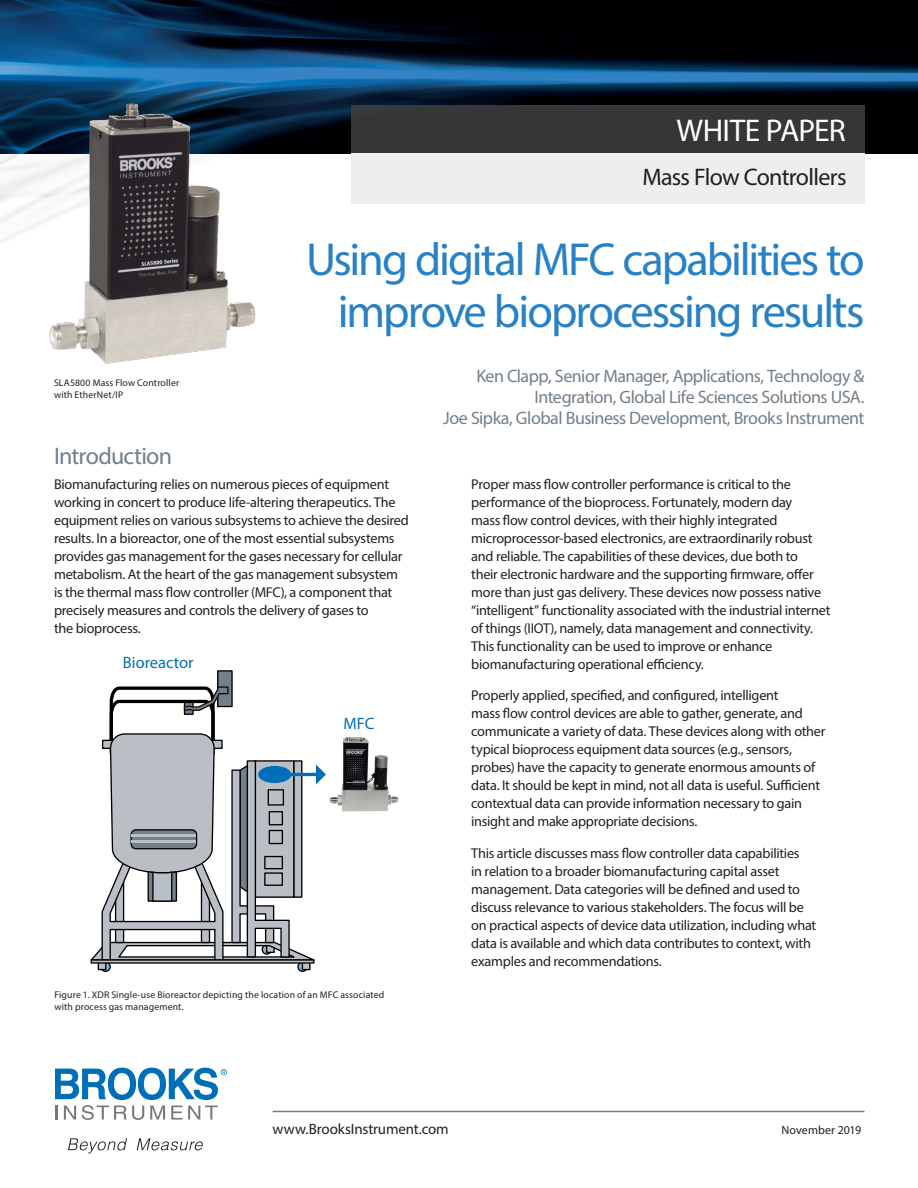
<style>
.page{position:relative;width:918px;height:1188px;background:#fff}
.page>*{position:absolute;margin:0;border:0;box-sizing:border-box;transform-origin:0 0}
.bro-H1a{font:46.5px/52.5px "Myriad Pro";letter-spacing:-.045em;color:#2881c4;text-align:right}
.bro-TITLE{font:31.5px "Myriad Pro";letter-spacing:-.02em;color:#fff}
.broDS-category_head{font:24px "Myriad Pro";letter-spacing:-.03em;color:#231f20}
.bro-Body_SH1{font:24px "Myriad Pro";letter-spacing:-.03em;color:#727f8a}
.bro-H2{font:18px/21px "Myriad Pro";letter-spacing:-.025em;color:#727f8a;text-align:right}
.t1{font:500 16.5px "Avenir";color:#006fba}
.t2{font:15px "Myriad Pro";letter-spacing:-.01em;color:#231f20}
.bro-BodyCopy{font:14.25px/18px "Myriad Pro";letter-spacing:-.02em;color:#231f20}
.t3{font:12px "Myriad Pro";letter-spacing:.005em;color:#231f20}
.broDS-image-cap{font:9.75px/12px "Myriad Pro";letter-spacing:.015em;color:#231f20}
</style>
<div class="page">
<svg style="left:55px;top:1068px;width:172px;height:52px"></svg>
<svg style="left:68px;top:1138px;width:59px;height:16px"></svg>
<svg style="left:137px;top:1138px;width:66px;height:12px"></svg>
<hr style="left:273px;top:1111px;width:592px;height:1px;background:#727f8a">
<img style="left:0;top:153px;width:918px;height:90px">
<svg style="left:0;top:0;width:918px;height:153px;background:#092740"></svg>
<div style="left:351px;top:105px;width:514px;height:48px;background:#363637"></div>
<div style="left:351px;top:153px;width:514px;height:50px;background:#eeeeef"></div>
<img style="left:49px;top:103px;width:207px;height:261px">
<div style="left:218px;top:671px;width:14px;height:36px;background:#72808a"></div>
<div style="left:217px;top:670px;width:16px;height:37px;border:1px solid #000"></div>
<svg style="left:101px;top:962px;width:9px;height:9px"></svg>
<div style="left:100px;top:961px;width:11px;height:11px;border:1px solid #000;border-radius:50%"></div>
<svg style="left:98px;top:962px;width:8px;height:8px"></svg>
<div style="left:98px;top:961px;width:8px;height:9px;border:1px solid #000"></div>
<svg style="left:298px;top:962px;width:9px;height:9px"></svg>
<div style="left:297px;top:961px;width:11px;height:11px;border:1px solid #000;border-radius:50%"></div>
<svg style="left:302px;top:962px;width:8px;height:8px"></svg>
<div style="left:302px;top:961px;width:9px;height:9px;border:1px solid #000"></div>
<svg style="left:90px;top:684px;width:236px;height:278px"></svg>
<div style="left:259px;top:767px;width:32px;height:15px;background:#006fba;border-radius:50%"></div>
<div style="left:258px;top:766px;width:33px;height:17px;border:1px solid #006fba;border-radius:50%"></div>
<img style="left:330px;top:737px;width:69px;height:74px">
<p class="bro-TITLE" style="left:677px;top:111px;width:171px">WHITE PAPER</p>
<p class="broDS-category_head" style="left:642px;top:163px;width:206px">Mass Flow Controllers</p>
<p class="broDS-image-cap" style="left:54px;top:377px;width:127px">SLA5800 Mass Flow Controller</p>
<p class="broDS-image-cap" style="left:54px;top:389px;width:71px">with EtherNet/IP</p>
<p class="bro-H1a" style="left:306px;top:232px;width:560px">Using digital MFC capabilities to improve bioprocessing results</p>
<p class="bro-H2" style="left:476px;top:365px;width:390px">Ken Clapp, Senior Manager, Applications, Technology &amp;<br>Integration, Global Life Sciences Solutions USA.</p>
<p class="bro-H2" style="left:443px;top:407px;width:423px">Joe Sipka, Global Business Development, Brooks Instrument</p>
<p class="bro-Body_SH1" style="left:54px;top:441px;width:120px">Introduction</p>
<p class="bro-BodyCopy" style="left:54px;top:475px;width:356px">Biomanufacturing relies on numerous pieces of equipment working in concert to produce life-altering therapeutics. The equipment relies on various subsystems to achieve the desired results. In a bioreactor, one of the most essential subsystems provides gas management for the gases necessary for cellular metabolism. At the heart of the gas management subsystem is the thermal mass flow controller (MFC), a component that precisely measures and controls the delivery of gases to<br>the bioprocess.</p>
<p class="bro-BodyCopy" style="left:471px;top:475px;width:361px">Proper mass flow controller performance is critical to the performance of the bioprocess. Fortunately, modern day<br>mass flow control devices, with their highly integrated microprocessor-based electronics, are extraordinarily robust and reliable. The capabilities of these devices, due both to<br>their electronic hardware and the supporting firmware, offer more than just gas delivery. These devices now possess native “intelligent” functionality associated with the industrial internet of things (IIOT), namely, data management and connectivity.<br>This functionality can be used to improve or enhance biomanufacturing operational efficiency.</p>
<p class="bro-BodyCopy" style="left:471px;top:686px;width:356px">Properly applied, specified, and configured, intelligent<br>mass flow control devices are able to gather, generate, and communicate a variety of data. These devices along with other typical bioprocess equipment data sources (e.g., sensors, probes) have the capacity to generate enormous amounts of data. It should be kept in mind, not all data is useful. Sufficient contextual data can provide information necessary to gain insight and make appropriate decisions.</p>
<p class="bro-BodyCopy" style="left:471px;top:844px;width:347px">This article discusses mass flow controller data capabilities<br>in relation to a broader biomanufacturing capital asset management. Data categories will be defined and used to discuss relevance to various stakeholders. The focus will be on practical aspects of device data utilization, including what data is available and which data contributes to context, with examples and recommendations.</p>
<p class="t1" style="left:123px;top:652px;width:72px">Bioreactor</p>
<p class="t1" style="left:344px;top:713px;width:32px">MFC</p>
<p class="broDS-image-cap" style="left:54px;top:988px;width:332px">Figure 1. XDR Single-use Bioreactor depicting the location of an MFC associated with process gas management.</p>
<p class="t2" style="left:273px;top:1120px;width:178px">www.BrooksInstrument.com</p>
<p class="t3" style="left:781px;top:1123px;width:81px">November 2019</p>
</div>
